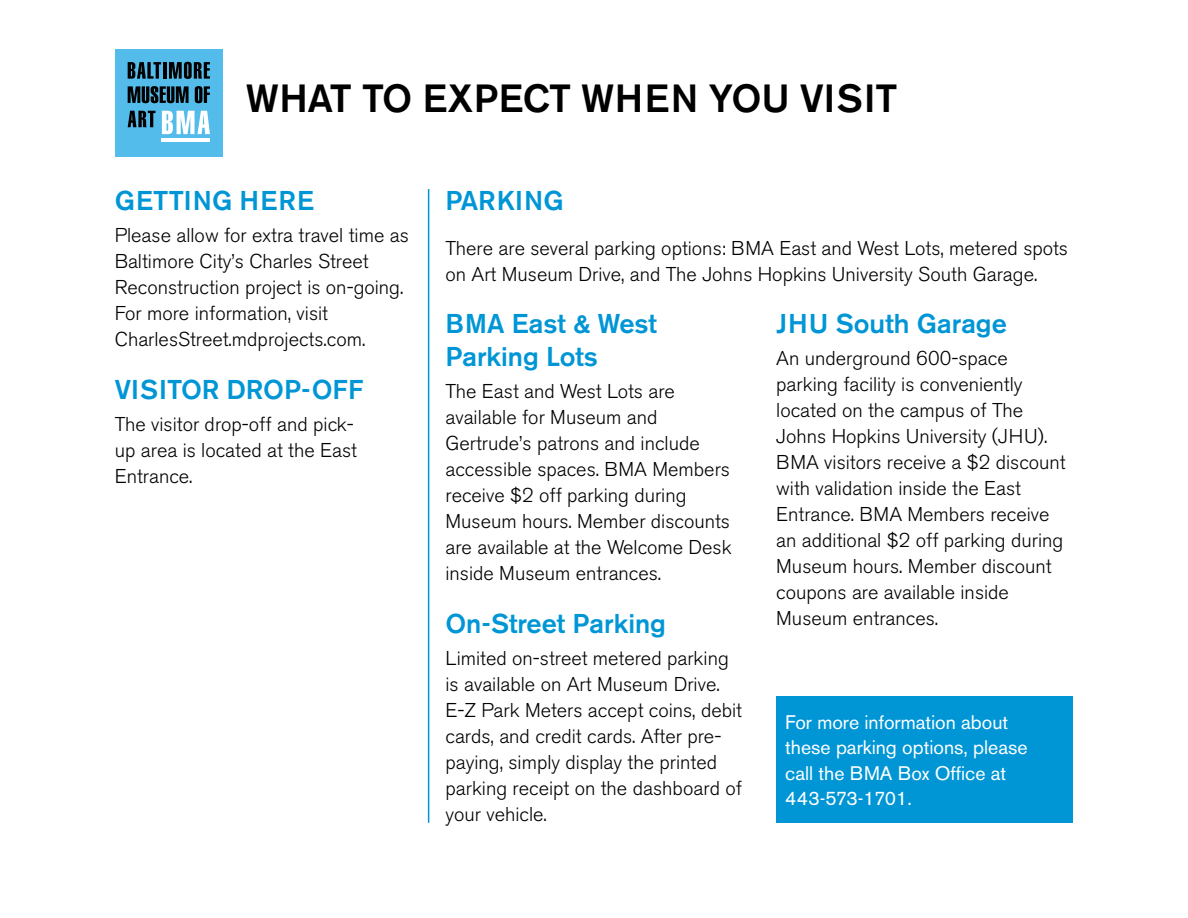
<style>
.page{position:relative;width:1188px;height:918px;background:#fff}
.page>*{position:absolute;margin:0;border:0;box-sizing:border-box;transform-origin:0 0}
.t1{font:500 39px "Akzidenz Grotesk BE";letter-spacing:.01em;color:#000}
.t2{font:500 27px/33px "Akzidenz Grotesk BE";color:#0096d6}
.t3{font:500 27px "Akzidenz Grotesk BE";letter-spacing:.04em;color:#0096d6}
.t4{font:300 19.8px/26px "Akzidenz Grotesk BE";color:#000}
.t5{font:19.5px/25.5px "Akzidenz Grotesk BE";color:#fff}
</style>
<div class="page">
<div style="left:776px;top:697px;width:297px;height:126px;background:#0096d6"></div>
<div style="left:115px;top:49px;width:108px;height:108px;background:#54bceb"></div>
<svg style="left:128px;top:62px;width:33px;height:17px"></svg>
<hr style="left:163px;top:62px;width:3px;height:17px;background:#000">
<svg style="left:169px;top:62px;width:41px;height:17px"></svg>
<svg style="left:128px;top:86px;width:61px;height:17px"></svg>
<svg style="left:195px;top:86px;width:15px;height:17px"></svg>
<svg style="left:128px;top:111px;width:28px;height:16px"></svg>
<svg style="left:162px;top:111px;width:48px;height:23px"></svg>
<hr style="left:162px;top:138px;width:48px;height:4px;background:#fff">
<hr style="left:428px;top:189px;width:1px;height:634px;background:#0096d6">
<h1 class="t1" style="left:246px;top:74px;width:653px">WHAT TO EXPECT WHEN YOU VISIT</h1>
<h2 class="t3" style="left:115px;top:184px;width:201px">GETTING HERE</h2>
<p class="t4" style="left:115px;top:222px;width:296px">Please allow for extra travel time as Baltimore City’s Charles Street Reconstruction project is on-going.<br>For more information, visit CharlesStreet.mdprojects.com.</p>
<h2 class="t2" style="left:115px;top:373px;width:250px">VISITOR DROP-OFF</h2>
<p class="t4" style="left:115px;top:411px;width:244px">The visitor drop-off and pick&shy;up area is located at the East<br>Entrance.</p>
<h2 class="t2" style="left:446px;top:184px;width:120px">PARKING</h2>
<p class="t4" style="left:446px;top:236px;width:624px">There are several parking options: BMA East and West Lots, metered spots on Art Museum Drive, and The Johns Hopkins University South Garage.</p>
<h2 class="t2" style="left:446px;top:307px;width:213px">BMA East &amp; West<br>Parking Lots</h2>
<p class="t4" style="left:446px;top:378px;width:288px">The East and West Lots are available for Museum and<br>Gertrude’s patrons and include accessible spaces. BMA Members receive $2 off parking during<br>Museum hours. Member discounts are available at the Welcome Desk inside Museum entrances.</p>
<h2 class="t2" style="left:446px;top:607px;width:222px">On-Street Parking</h2>
<p class="t4" style="left:446px;top:645px;width:298px">Limited on-street metered parking is available on Art Museum Drive.<br>E-Z Park Meters accept coins, debit cards, and credit cards. After pre&shy;paying, simply display the printed parking receipt on the dashboard of your vehicle.</p>
<h2 class="t2" style="left:776px;top:307px;width:232px">JHU South Garage</h2>
<p class="t4" style="left:776px;top:345px;width:291px">An underground 600-space parking facility is conveniently located on the campus of The<br>Johns Hopkins University (JHU).<br>BMA visitors receive a $2 discount with validation inside the East<br>Entrance. BMA Members receive an additional $2 off parking during<br>Museum hours. Member discount coupons are available inside<br>Museum entrances.</p>
<p class="t5" style="left:785px;top:709px;width:244px">For more information about these parking options, please call the BMA Box Office at<br>443-573-1701.</p>
</div>
